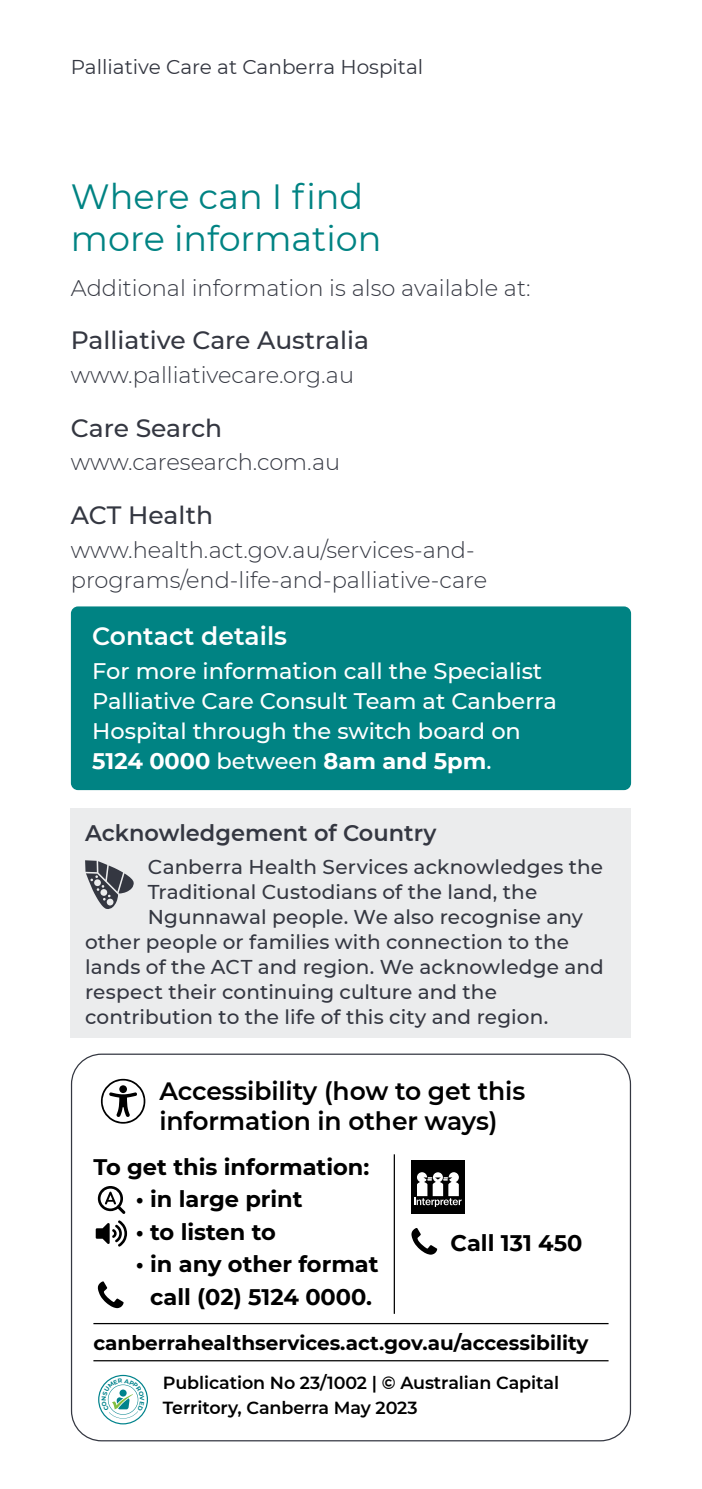
<style>
.page{position:relative;width:702px;height:1489px;background:#fff}
.page>*{position:absolute;margin:0;border:0;box-sizing:border-box;transform-origin:0 0}
.Body_H3{font:35px/42.5px "Montserrat";color:#008383}
.AA_Body_Bold{font:600 25px/30px "Montserrat";letter-spacing:-.005em;color:#000}
.Body_H4{font:500 25px "Montserrat";color:#343741}
.Body_H4-2{font:600 25px "Montserrat";color:#fff}
.Body_Text{font:300 22.5px/30px "Montserrat";color:#343741}
.Feature_text{font:500 22.5px/30px "Montserrat";color:#fff}
.AA_Bullet_point{font:700 22.5px/32.5px "Montserrat";color:#000;text-align:center}
.AA_Body_Bold-2{font:700 22.5px "Montserrat";color:#000}
.AOC_H1{font:600 22.5px "Montserrat";color:#343741}
.AOC_BODY{font:500 20px "Montserrat";letter-spacing:.005em;color:#343741}
.AA_URL_border_top_bottom{font:700 20px "Montserrat";color:#000}
.t1{font:20px "Montserrat";color:#343741}
.AB_bottom_text{font:600 17.5px/25px "Montserrat";letter-spacing:-.005em;color:#000}
.s1{font-weight:700}
</style>
<div class="page">
<div style="left:71px;top:606px;width:560px;height:184px;background:#008383;border-radius:7px"></div>
<div style="left:71px;top:808px;width:560px;height:229px;background:#ebeced"></div>
<svg style="left:85px;top:860px;width:49px;height:49px"></svg>
<svg style="left:101px;top:1078px;width:44px;height:45px"></svg>
<hr style="left:93px;top:1359px;width:515px;height:2px;background:#000">
<hr style="left:93px;top:1322px;width:515px;height:2px;background:#000">
<hr style="left:393px;top:1154px;width:2px;height:159px;background:#000">
<div style="left:411px;top:1160px;width:53px;height:53px;background:#000"></div>
<svg style="left:414px;top:1172px;width:47px;height:34px"></svg>
<svg style="left:411px;top:1228px;width:26px;height:26px"></svg>
<svg style="left:98px;top:1186px;width:27px;height:27px"></svg>
<svg style="left:96px;top:1220px;width:31px;height:26px"></svg>
<svg style="left:97px;top:1281px;width:27px;height:26px"></svg>
<svg style="left:98px;top:1374px;width:50px;height:50px"></svg>
<p class="t1" style="left:71px;top:54px;width:354px">Palliative Care at Canberra Hospital</p>
<h3 class="Body_H3" style="left:71px;top:174px;width:312px">Where can I find more information</h3>
<p class="Body_Text" style="left:71px;top:272px;width:461px">Additional information is also available at:</p>
<h4 class="Body_H4" style="left:71px;top:323px;width:300px">Palliative Care Australia</h4>
<p class="Body_Text" style="left:71px;top:359px;width:285px">www.palliativecare.org.au</p>
<h4 class="Body_H4" style="left:71px;top:410px;width:153px">Care Search</h4>
<p class="Body_Text" style="left:71px;top:446px;width:271px">www.caresearch.com.au</p>
<h4 class="Body_H4" style="left:71px;top:497px;width:144px">ACT Health</h4>
<p class="Body_Text" style="left:71px;top:534px;width:418px">www.health.act.gov.au/services-and&shy;programs/end-life-and-palliative-care</p>
<h4 class="Body_H4-2" style="left:92px;top:618px;width:196px">Contact details</h4>
<p class="Feature_text" style="left:92px;top:655px;width:466px">For more information call the Specialist Palliative Care Consult Team at Canberra Hospital through the switch board on <span class="s1">5124 0000</span> between <span class="s1">8am and 5pm</span>.</p>
<p class="AOC_H1" style="left:85px;top:817px;width:353px">Acknowledgement of Country</p>
<p class="AOC_BODY" style="left:148px;top:852px;width:457px">Canberra Health Services acknowledges the</p>
<p class="AOC_BODY" style="left:148px;top:877px;width:391px">Traditional Custodians of the land, the</p>
<p class="AOC_BODY" style="left:148px;top:902px;width:436px">Ngunnawal people. We also recognise any</p>
<p class="AOC_BODY" style="left:85px;top:927px;width:485px">other people or families with connection to the</p>
<p class="AOC_BODY" style="left:85px;top:952px;width:520px">lands of the ACT and region. We acknowledge and</p>
<p class="AOC_BODY" style="left:85px;top:977px;width:413px">respect their continuing culture and the</p>
<p class="AOC_BODY" style="left:85px;top:1002px;width:465px">contribution to the life of this city and region.</p>
<p class="AA_Body_Bold" style="left:159px;top:1075px;width:367px">Accessibility (how to get this information in other ways)</p>
<p class="AA_Body_Bold-2" style="left:93px;top:1150px;width:277px">To get this information:</p>
<p class="AA_Bullet_point" style="left:136px;top:1181px;width:168px">• in large print</p>
<p class="AA_Bullet_point" style="left:136px;top:1214px;width:141px">• to listen to</p>
<p class="AA_Bullet_point" style="left:136px;top:1246px;width:244px">• in any other format call (02) 5124 0000.</p>
<p class="AA_URL_border_top_bottom" style="left:93px;top:1328px;width:496px">canberrahealthservices.act.gov.au/accessibility</p>
<p class="AB_bottom_text" style="left:163px;top:1369px;width:398px">Publication No 23/1002 | © Australian Capital<br>Territory, Canberra May 2023</p>
<p class="AA_Body_Bold-2" style="left:450px;top:1226px;width:133px">Call 131 450</p>
</div>
